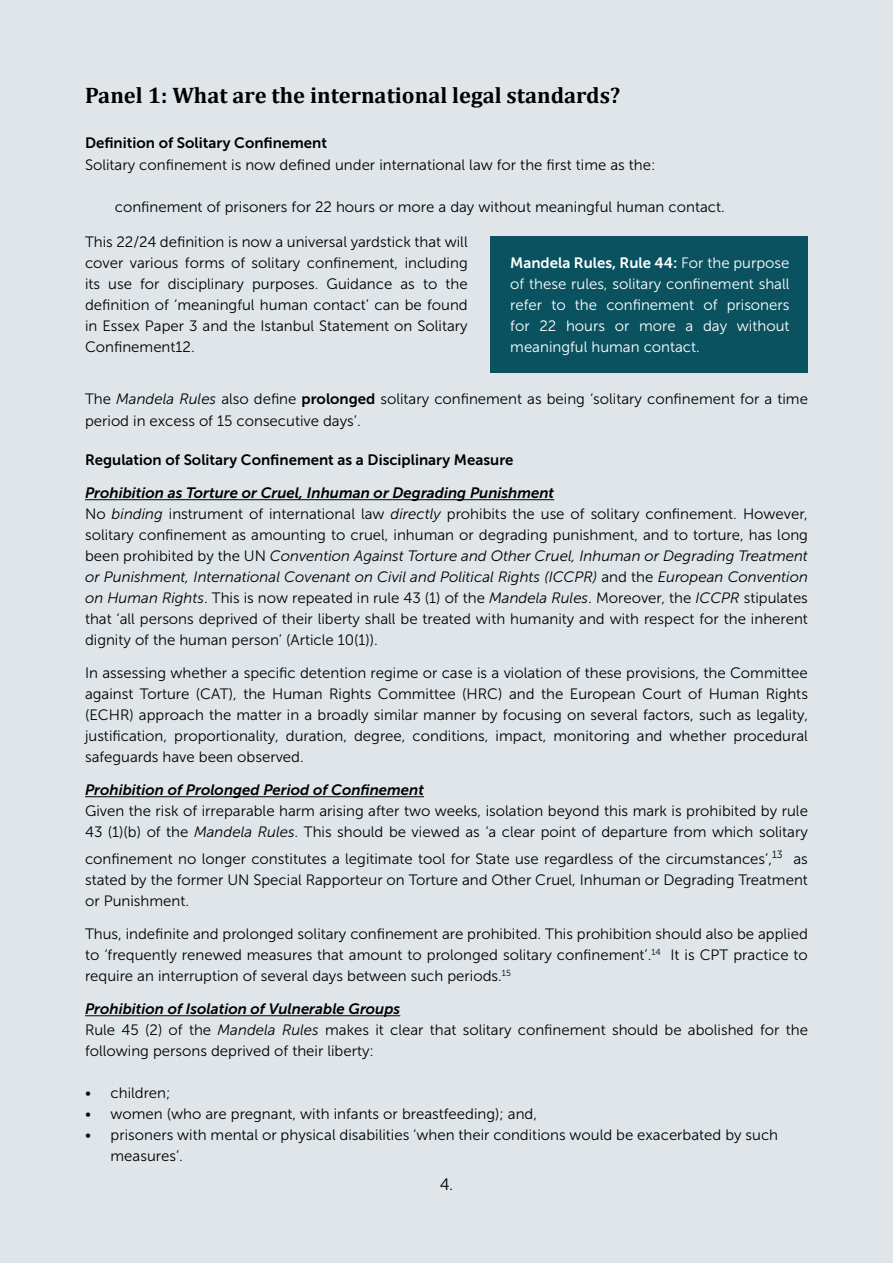
<style>
.page{position:relative;width:893px;height:1263px;background:#dfe5e9}
.page>*{position:absolute;margin:0;border:0;box-sizing:border-box;transform-origin:0 0}
.t1{font:700 22.5px "Cambria";color:#000}
.t2{font:16.5px "Museo Sans 300";color:#000}
.t3{font:15px/21px "Museo Sans 300";color:#000;text-align:justify}
.t4{font:15px/21px "Museo Sans 300";color:#fff;text-align:justify}
.t5{font:italic 15px "Museo Sans 700";color:#000}
.t6{font:15px "Museo Sans 700";color:#000}
.s1{font-family:"Museo Sans 700"}
.s2{font-style:italic}
</style>
<div class="page">
<div style="left:490px;top:236px;width:318px;height:136px;background:#0a5260"></div>
<hr style="left:85px;top:499px;width:469px;height:1px;background:#000">
<hr style="left:85px;top:796px;width:339px;height:1px;background:#000">
<hr style="left:85px;top:1015px;width:315px;height:1px;background:#000">
<p class="t1" style="left:85px;top:79px;width:537px">Panel 1: What are the international legal standards?</p>
<p class="t6" style="left:85px;top:134px;width:244px">Definition of Solitary Confinement</p>
<p class="t3" style="left:85px;top:154px;width:572px">Solitary confinement is now defined under international law for the first time as the:</p>
<p class="t3" style="left:115px;top:196px;width:611px">confinement of prisoners for 22 hours or more a day without meaningful human contact.</p>
<p class="t3" style="left:85px;top:232px;width:384px">This 22/24 definition is now a universal yardstick that will cover various forms of solitary confinement, including its use for disciplinary purposes. Guidance as to the definition of ‘meaningful human contact’ can be found in Essex Paper 3 and the Istanbul Statement on Solitary Confinement12.</p>
<p class="t4" style="left:510px;top:252px;width:281px"><span class="s1">Mandela Rules, Rule 44:</span> For the purpose of these rules, solitary confinement shall refer to the confinement of prisoners for 22 hours or more a day without meaningful human contact.</p>
<p class="t3" style="left:85px;top:388px;width:724px;line-height:21.6px">The <span class="s2">Mandela Rules</span> also define <span class="s1">prolonged</span> solitary confinement as being ‘solitary confinement for a time period in excess of 15 consecutive days’.</p>
<p class="t6" style="left:85px;top:452px;width:430px">Regulation of Solitary Confinement as a Disciplinary Measure</p>
<p class="t5" style="left:85px;top:485px;width:471px">Prohibition as Torture or Cruel, Inhuman or Degrading Punishment</p>
<p class="t3" style="left:85px;top:504px;width:724px">No <span class="s2">binding</span> instrument of international law <span class="s2">directly</span> prohibits the use of solitary confinement. However, solitary confinement as amounting to cruel, inhuman or degrading punishment, and to torture, has long been prohibited by the UN <span class="s2">Convention Against Torture and Other Cruel, Inhuman or Degrading Treatment or Punishment, International Covenant on Civil and Political Rights (ICCPR)</span> and the <span class="s2">European Convention on Human Rights</span>. This is now repeated in rule 43 (1) of the <span class="s2">Mandela Rules</span>. Moreover, the <span class="s2">ICCPR</span> stipulates that ‘all persons deprived of their liberty shall be treated with humanity and with respect for the inherent dignity of the human person’ (Article 10(1)).</p>
<p class="t3" style="left:85px;top:663px;width:724px">In assessing whether a specific detention regime or case is a violation of these provisions, the Committee against Torture (CAT), the Human Rights Committee (HRC) and the European Court of Human Rights (ECHR) approach the matter in a broadly similar manner by focusing on several factors, such as legality, justification, proportionality, duration, degree, conditions, impact, monitoring and whether procedural safeguards have been observed.</p>
<p class="t5" style="left:85px;top:782px;width:340px">Prohibition of Prolonged Period of Confinement</p>
<p class="t3" style="left:85px;top:801px;width:724px">Given the risk of irreparable harm arising after two weeks, isolation beyond this mark is prohibited by rule<br>43 (1)(b) of the <span class="s2">Mandela Rules</span>. This should be viewed as ‘a clear point of departure from which solitary</p>
<p class="t3" style="left:85px;top:849px;width:724px">confinement no longer constitutes a legitimate tool for State use regardless of the circumstances’,<sup>13</sup> as stated by the former UN Special Rapporteur on Torture and Other Cruel, Inhuman or Degrading Treatment or Punishment.</p>
<p class="t3" style="left:85px;top:924px;width:724px">Thus, indefinite and prolonged solitary confinement are prohibited. This prohibition should also be applied to ‘frequently renewed measures that amount to prolonged solitary confinement’.<sup>14</sup> It is CPT practice to require an interruption of several days between such periods.<sup>15</sup></p>
<p class="t5" style="left:85px;top:1001px;width:317px">Prohibition of Isolation of Vulnerable Groups</p>
<p class="t3" style="left:85px;top:1020px;width:724px">Rule 45 (2) of the <span class="s2">Mandela Rules</span> makes it clear that solitary confinement should be abolished for the following persons deprived of their liberty:</p>
<p class="t3" style="left:85px;top:1083px;width:87px">• children;</p>
<p class="t3" style="left:85px;top:1104px;width:454px">• women (who are pregnant, with infants or breastfeeding); and,</p>
<p class="t3" style="left:111px;top:1125px;width:669px;text-indent:-26px">• prisoners with mental or physical disabilities ‘when their conditions would be exacerbated by such measures’.</p>
<p class="t2" style="left:440px;top:1176px;width:15px">4.</p>
</div>
